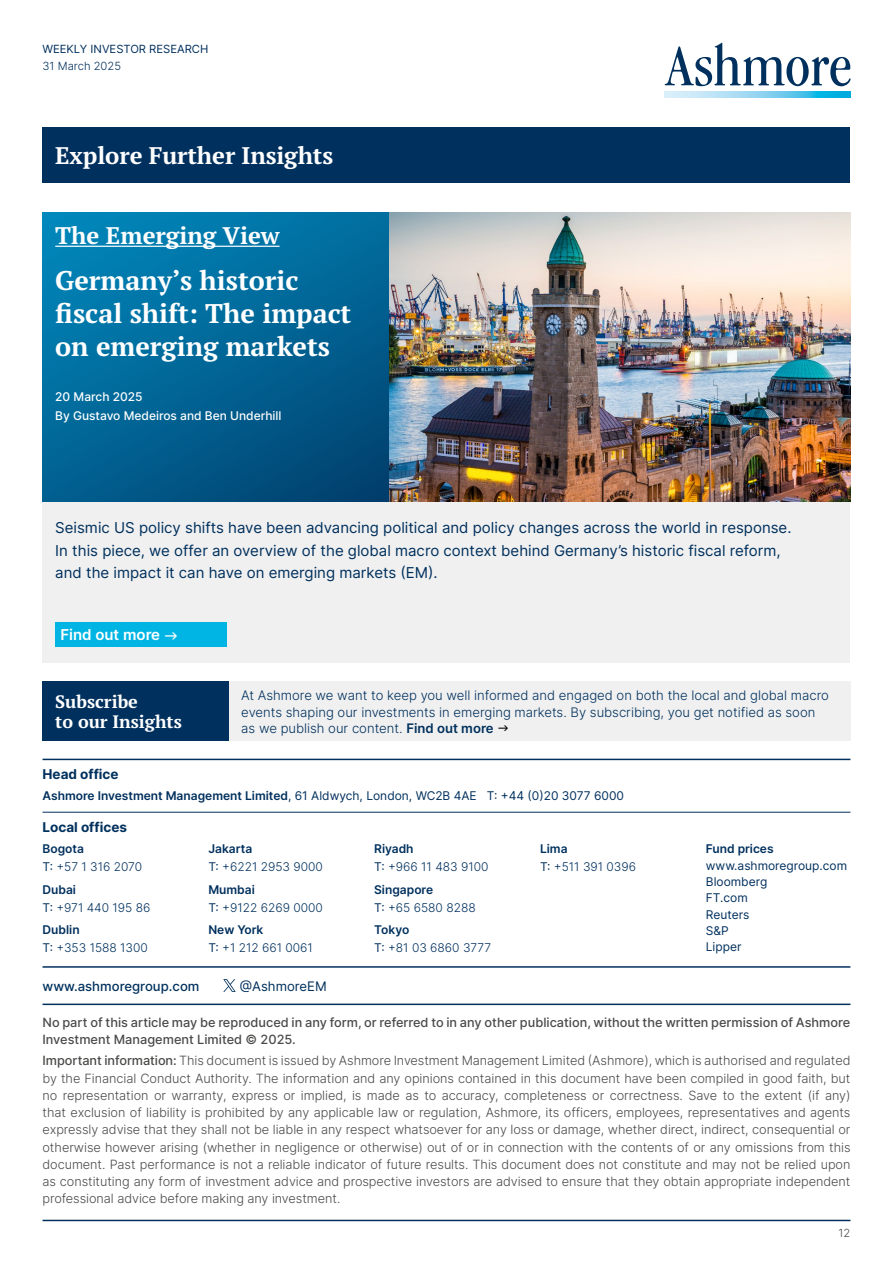
<style>
.page{position:relative;width:893px;height:1263px;background:#fff}
.page>*{position:absolute;margin:0;border:0;box-sizing:border-box;transform-origin:0 0}
.t1{font:700 27px/33px "PT Serif Pro";color:#fff}
.t2{font:700 24px "PT Serif Pro";letter-spacing:-.005em;color:#fff}
.t3{font:700 18px/19.5px "PT Serif Pro";color:#fff}
.t4{font:15px/22.5px "Inter";color:#00305d}
.t5{font:600 15px "Inter";color:#fff}
.t6{font:700 13.5px "Inter";color:#00305d}
.t7{font:300 13.2px/16.5px "Inter";color:#00305d}
.t8{font:500 13.2px "Inter";color:#00305d}
.t9{font:13.2px "Inter";color:#00305d}
.t10{font:300 12.75px/17.2px "Inter";letter-spacing:-.005em;color:#4a4a49;text-align:justify}
.t11{font:500 12.75px/16.5px "Inter";color:#4a4a49}
.t12{font:300 12px/18px "Inter";color:#00305d}
.t13{font:12px/16.2px "Inter";color:#00305d}
.t14{font:500 12px/18.8px "Inter";color:#fff}
.t15{font:600 12px "Inter";color:#00305d}
.t16{font:11.25px "Inter";color:#00305d}
.t17{font:300 11.25px "Inter";color:#00305d}
.t18{font:300 11.25px "Inter";color:#4a4a49}
.s1{font-weight:600}
.s2{font-weight:400}
.s3{font-weight:500}
</style>
<div class="page">
<svg style="left:665px;top:43px;width:185px;height:43px"></svg>
<svg style="left:665px;top:92px;width:185px;height:6px"></svg>
<hr style="left:43px;top:1220px;width:807px;height:1px;background:#00305d">
<div style="left:43px;top:128px;width:807px;height:55px;background:#00305d"></div>
<hr style="left:43px;top:1003px;width:807px;height:2px;background:#00305d">
<hr style="left:43px;top:966px;width:807px;height:2px;background:#00305d">
<hr style="left:43px;top:759px;width:807px;height:1px;background:#00305d">
<hr style="left:43px;top:812px;width:807px;height:1px;background:#00305d">
<svg style="left:223px;top:979px;width:13px;height:13px"></svg>
<div style="left:43px;top:681px;width:186px;height:60px;background:#00305d"></div>
<div style="left:229px;top:681px;width:621px;height:60px;background:#f0f0f0"></div>
<div style="left:43px;top:495px;width:807px;height:168px;background:#f0f0f0"></div>
<img style="left:388px;top:213px;width:462px;height:289px">
<img style="left:43px;top:213px;width:345px;height:289px">
<hr style="left:55px;top:246px;width:225px;height:1px;background:#fff">
<div style="left:55px;top:622px;width:172px;height:25px;background:#00b5e3"></div>
<p class="t16" style="left:43px;top:41px;width:167px">WEEKLY INVESTOR RESEARCH</p>
<p class="t17" style="left:43px;top:58px;width:80px">31 March 2025</p>
<h2 class="t2" style="left:55px;top:140px;width:279px">Explore Further Insights</h2>
<h2 class="t2" style="left:55px;top:219px;width:226px">The Emerging View</h2>
<h1 class="t1" style="left:55px;top:263px;width:297px">Germany’s historic fiscal shift: The impact on emerging markets</h1>
<p class="t14" style="left:55px;top:387px;width:228px">20 March 2025<br>By Gustavo Medeiros and Ben Underhill</p>
<p class="t4" style="left:55px;top:516px;width:738px">Seismic US policy shifts have been advancing political and policy changes across the world in response.<br>In this piece, we offer an overview of the global macro context behind Germany’s historic fiscal reform, and the impact it can have on emerging markets (EM).</p>
<p class="t5" style="left:60px;top:624px;width:101px">Find out more</p>
<h3 class="t3" style="left:55px;top:692px;width:128px">Subscribe<br>to our Insights</h3>
<p class="t7" style="left:241px;top:687px;width:589px">At Ashmore we want to keep you well informed and engaged on both the local and global macro events shaping our investments in emerging markets. By subscribing, you get notified as soon as we publish our content. <span class="s1">Find out more</span></p>
<p class="t6" style="left:43px;top:764px;width:78px">Head office</p>
<p class="t13" style="left:43px;top:787px;width:583px"><span class="s1">Ashmore Investment Management Limited</span>, 61 Aldwych, London, WC2B 4AE T: +44 (0)20 3077 6000</p>
<p class="t6" style="left:43px;top:817px;width:86px">Local offices</p>
<p class="t12" style="left:43px;top:840px;width:101px"><span class="s1">Bogota<br></span><span class="s2">T:</span> +57 1 316 2070</p>
<p class="t12" style="left:43px;top:880px;width:109px"><span class="s1">Dubai<br></span><span class="s2">T:</span> +971 440 195 86</p>
<p class="t12" style="left:43px;top:920px;width:107px"><span class="s1">Dublin<br></span><span class="s2">T:</span> +353 1588 1300</p>
<p class="t12" style="left:208px;top:840px;width:116px"><span class="s1">Jakarta<br></span><span class="s2">T:</span> +6221 2953 9000</p>
<p class="t12" style="left:208px;top:880px;width:116px"><span class="s1">Mumbai<br></span><span class="s2">T:</span> +9122 6269 0000</p>
<p class="t12" style="left:208px;top:920px;width:106px"><span class="s1">New York<br></span><span class="s2">T:</span> +1 212 661 0061</p>
<p class="t8" style="left:43px;top:976px;width:158px">www.ashmoregroup.com</p>
<p class="t9" style="left:240px;top:976px;width:88px">@AshmoreEM</p>
<p class="t12" style="left:374px;top:840px;width:116px"><span class="s1">Riyadh<br></span><span class="s2">T:</span> +966 11 483 9100</p>
<p class="t12" style="left:374px;top:880px;width:103px"><span class="s1">Singapore<br></span><span class="s2">T:</span> +65 6580 8288</p>
<p class="t12" style="left:374px;top:920px;width:119px"><span class="s1">Tokyo<br></span><span class="s2">T:</span> +81 03 6860 3777</p>
<p class="t12" style="left:540px;top:840px;width:98px"><span class="s1">Lima<br></span><span class="s2">T:</span> +511 391 0396</p>
<p class="t15" style="left:706px;top:840px;width:69px">Fund prices</p>
<p class="t13" style="left:706px;top:857px;width:143px">www.ashmoregroup.com<br>Bloomberg<br>FT.com<br>Reuters<br>S&amp;P<br>Lipper</p>
<p class="t11" style="left:43px;top:1014px;width:809px">No part of this article may be reproduced in any form, or referred to in any other publication, without the written permission of Ashmore<br>Investment Management Limited © 2025.</p>
<p class="t10" style="left:43px;top:1052px;width:809px"><span class="s3">Important information:</span> This document is issued by Ashmore Investment Management Limited (Ashmore), which is authorised and regulated by the Financial Conduct Authority. The information and any opinions contained in this document have been compiled in good faith, but no representation or warranty, express or implied, is made as to accuracy, completeness or correctness. Save to the extent (if any) that exclusion of liability is prohibited by any applicable law or regulation, Ashmore, its officers, employees, representatives and agents expressly advise that they shall not be liable in any respect whatsoever for any loss or damage, whether direct, indirect, consequential or otherwise however arising (whether in negligence or otherwise) out of or in connection with the contents of or any omissions from this document. Past performance is not a reliable indicator of future results. This document does not constitute and may not be relied upon as constituting any form of investment advice and prospective investors are advised to ensure that they obtain appropriate independent professional advice before making any investment.</p>
<p class="t18" style="left:839px;top:1225px;width:13px">12</p>
</div>
